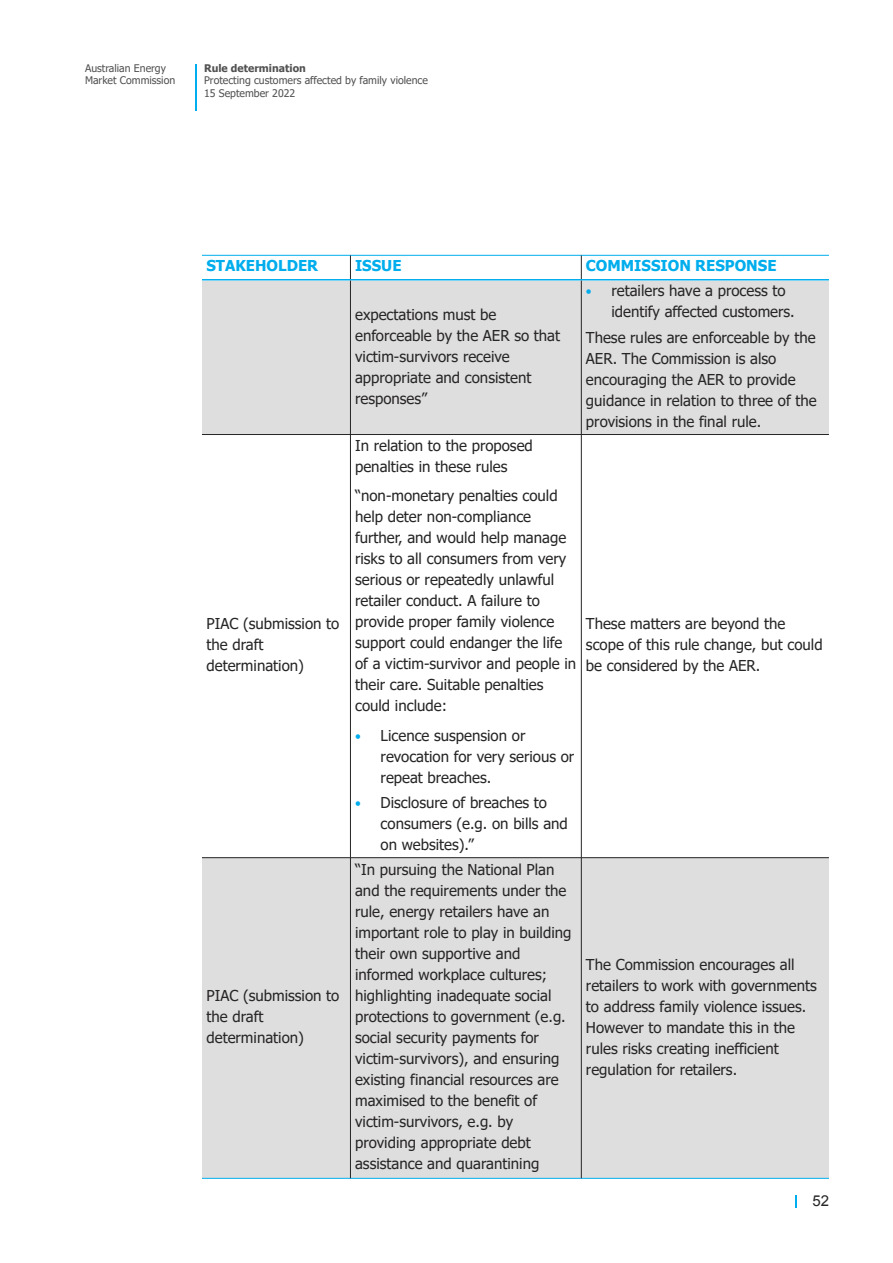
<style>
.page{position:relative;width:893px;height:1263px;background:#fff}
.page>*{position:absolute;margin:0;border:0;box-sizing:border-box;transform-origin:0 0}
.t1{font:15px/21px "Tahoma";color:#272526}
.t2{font:700 15px "Tahoma";color:#00aded}
.t3{font:15px "Arial";color:#272526}
.t4{font:10.5px/12.6px "Tahoma";color:#525152}
.t5{font:700 10.5px "Tahoma";color:#525152}
.s1{font-size:13.5px;color:#00aded}
</style>
<div class="page">
<div style="left:202px;top:280px;width:379px;height:154px;background:#dfdede"></div>
<div style="left:581px;top:280px;width:248px;height:154px;background:#dfdede"></div>
<div style="left:202px;top:858px;width:148px;height:320px;background:#dfdede"></div>
<div style="left:350px;top:858px;width:231px;height:320px;background:#dfdede"></div>
<div style="left:581px;top:858px;width:248px;height:320px;background:#dfdede"></div>
<hr style="left:202px;top:255px;width:627px;height:1px;background:#00aded">
<hr style="left:202px;top:279px;width:627px;height:1px;background:#00aded">
<hr style="left:202px;top:434px;width:627px;height:1px;background:#272526">
<hr style="left:202px;top:857px;width:627px;height:1px;background:#272526">
<hr style="left:202px;top:1178px;width:627px;height:1px;background:#00aded">
<svg style="left:350px;top:255px;width:1px;height:24px"></svg>
<hr style="left:350px;top:280px;width:1px;height:154px;background:#272526">
<hr style="left:350px;top:435px;width:1px;height:422px;background:#272526">
<hr style="left:350px;top:858px;width:1px;height:320px;background:#272526">
<svg style="left:581px;top:255px;width:1px;height:24px"></svg>
<hr style="left:581px;top:280px;width:1px;height:154px;background:#272526">
<hr style="left:581px;top:435px;width:1px;height:422px;background:#272526">
<hr style="left:581px;top:858px;width:1px;height:320px;background:#272526">
<hr style="left:196px;top:64px;width:1px;height:47px;background:#00aded">
<svg style="left:795px;top:1195px;width:1px;height:13px"></svg>
<p class="t4" style="left:85px;top:61px;width:92px">Australian Energy<br>Market Commission</p>
<p class="t5" style="left:204px;top:61px;width:103px">Rule determination</p>
<p class="t4" style="left:204px;top:74px;width:225px">Protecting customers affected by family violence<br>15 September 2022</p>
<p class="t2" style="left:206px;top:256px;width:113px">STAKEHOLDER</p>
<p class="t2" style="left:355px;top:256px;width:48px">ISSUE</p>
<p class="t2" style="left:586px;top:256px;width:192px">COMMISSION RESPONSE</p>
<p class="t1" style="left:355px;top:303px;width:206px">expectations must be enforceable by the AER so that victim-survivors receive appropriate and consistent responses”</p>
<p class="t1" style="left:611px;top:280px;width:185px;text-indent:-26px"><span class="s1">•</span> retailers have a process to identify affected customers.</p>
<p class="t1" style="left:586px;top:326px;width:232px">These rules are enforceable by the<br>AER. The Commission is also encouraging the AER to provide guidance in relation to three of the provisions in the final rule.</p>
<p class="t1" style="left:206px;top:613px;width:134px">PIAC (submission to the draft determination)</p>
<p class="t1" style="left:206px;top:985px;width:134px">PIAC (submission to the draft determination)</p>
<p class="t1" style="left:355px;top:434px;width:179px">In relation to the proposed penalties in these rules</p>
<p class="t1" style="left:355px;top:485px;width:223px">“non-monetary penalties could help deter non-compliance further, and would help manage risks to all consumers from very serious or repeatedly unlawful retailer conduct. A failure to provide proper family violence support could endanger the life of a victim-survivor and people in their care. Suitable penalties could include:</p>
<p class="t1" style="left:381px;top:724px;width:195px;text-indent:-26px"><span class="s1">•</span> Licence suspension or revocation for very serious or repeat breaches.</p>
<p class="t1" style="left:381px;top:791px;width:189px;text-indent:-26px"><span class="s1">•</span> Disclosure of breaches to consumers (e.g. on bills and on websites).”</p>
<p class="t1" style="left:355px;top:859px;width:218px">“In pursuing the National Plan and the requirements under the rule, energy retailers have an important role to play in building their own supportive and informed workplace cultures; highlighting inadequate social protections to government (e.g. social security payments for victim-survivors), and ensuring existing financial resources are maximised to the benefit of victim-survivors, e.g. by providing appropriate debt assistance and quarantining</p>
<p class="t1" style="left:586px;top:613px;width:238px">These matters are beyond the scope of this rule change, but could be considered by the AER.</p>
<p class="t1" style="left:586px;top:953px;width:232px">The Commission encourages all retailers to work with governments to address family violence issues.<br>However to mandate this in the rules risks creating inefficient regulation for retailers.</p>
<p class="t3" style="left:812px;top:1192px;width:18px">52</p>
</div>
